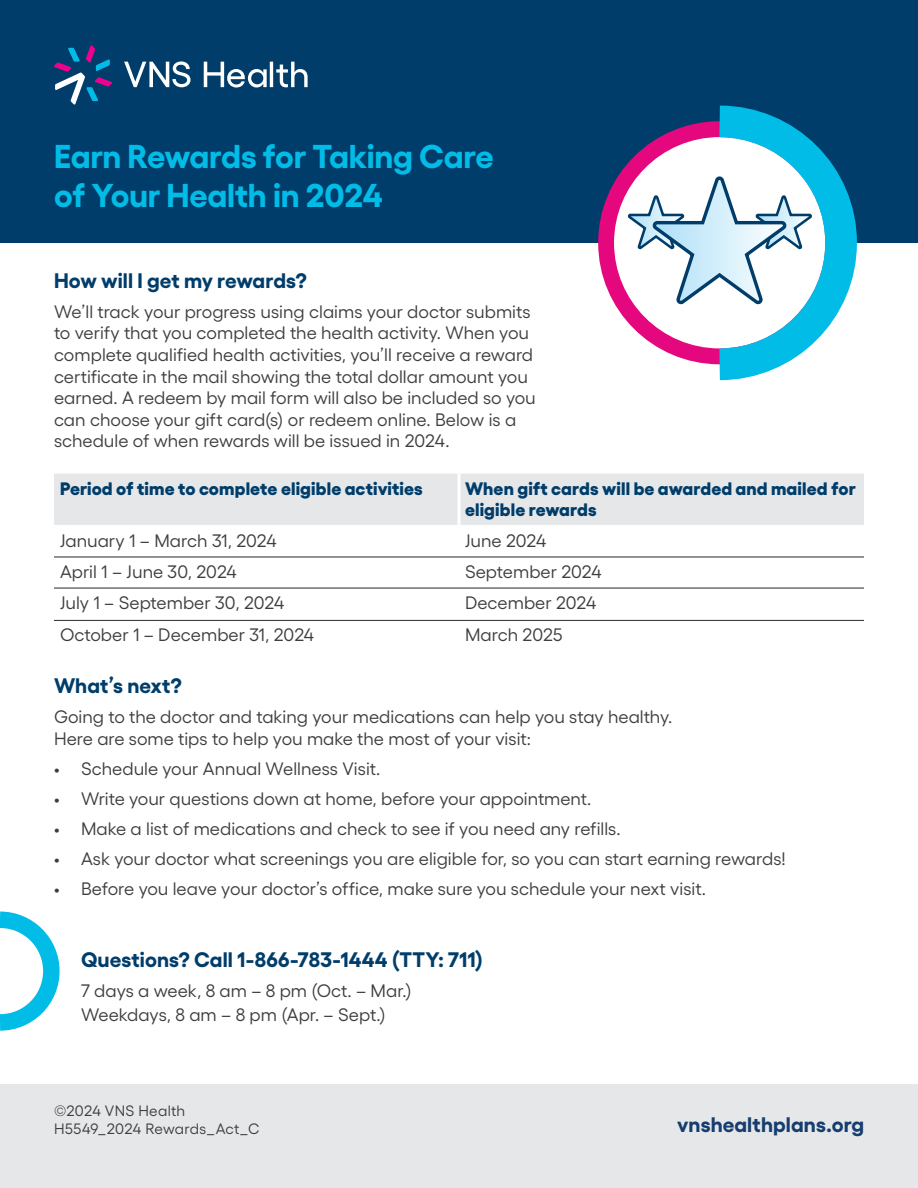
<style>
.page{position:relative;width:918px;height:1188px;background:#fff}
.page>*{position:absolute;margin:0;border:0;box-sizing:border-box;transform-origin:0 0}
.t1{font:700 33px/39px "Gellix";letter-spacing:-.01em;color:#02bce8}
.t2{font:700 21px "Gellix";letter-spacing:.005em;color:#003d6a}
.t3{font:700 21px "Gellix";letter-spacing:.005em;color:#163d6f}
.t4{font:18px/21.6px "Gellix";color:#3e3e3f}
.t5{font:800 18px/21.6px "Gellix";letter-spacing:.005em;color:#003d6a}
.t6{font:15px/18px "Gellix";letter-spacing:.02em;color:#3e3e3f}
</style>
<div class="page">
<div style="left:54px;top:474px;width:810px;height:51px;background:#e6e7e9"></div>
<svg style="left:54px;top:619px;width:810px;height:1px"></svg>
<hr style="left:458px;top:474px;width:2px;height:51px;background:#fff">
<hr style="left:458px;top:589px;width:2px;height:31px;background:#fff">
<hr style="left:54px;top:556px;width:405px;height:2px;background:#3e3e3f">
<hr style="left:459px;top:556px;width:405px;height:2px;background:#3e3e3f">
<hr style="left:54px;top:587px;width:405px;height:2px;background:#3e3e3f">
<hr style="left:459px;top:587px;width:405px;height:2px;background:#3e3e3f">
<hr style="left:54px;top:620px;width:405px;height:1px;background:#3e3e3f">
<hr style="left:459px;top:620px;width:405px;height:1px;background:#3e3e3f">
<div style="left:0;top:1084px;width:918px;height:104px;background:#e6e7e9"></div>
<div style="left:0;top:0;width:918px;height:243px;background:#003d6a"></div>
<svg style="left:0;top:911px;width:60px;height:120px"></svg>
<svg style="left:606px;top:129px;width:227px;height:227px"></svg>
<svg style="left:628px;top:176px;width:60px;height:128px"></svg>
<div style="left:598px;top:121px;width:243px;height:243px;border:16px solid #e5077d;border-radius:50%"></div>
<svg style="left:688px;top:105px;width:169px;height:276px"></svg>
<svg style="left:54px;top:45px;width:58px;height:60px"></svg>
<svg style="left:124px;top:61px;width:67px;height:26px"></svg>
<svg style="left:204px;top:62px;width:104px;height:26px"></svg>
<h1 class="t1" style="left:54px;top:133px;width:441px">Earn Rewards for Taking Care of Your Health in 2024</h1>
<p class="t2" style="left:54px;top:263px;width:254px">How will I get my rewards?</p>
<p class="t4" style="left:54px;top:299px;width:483px">We’ll track your progress using claims your doctor submits to verify that you completed the health activity. When you complete qualified health activities, you’ll receive a reward certificate in the mail showing the total dollar amount you earned. A redeem by mail form will also be included so you can choose your gift card(s) or redeem online. Below is a schedule of when rewards will be issued in 2024.</p>
<p class="t5" style="left:60px;top:476px;width:364px">Period of time to complete eligible activities</p>
<p class="t5" style="left:465px;top:476px;width:392px">When gift cards will be awarded and mailed for eligible rewards</p>
<p class="t4" style="left:60px;top:528px;width:218px">January 1 – March 31, 2024</p>
<p class="t4" style="left:465px;top:528px;width:83px">June 2024</p>
<p class="t4" style="left:60px;top:559px;width:178px">April 1 – June 30, 2024</p>
<p class="t4" style="left:465px;top:559px;width:138px">September 2024</p>
<p class="t4" style="left:60px;top:590px;width:226px">July 1 – September 30, 2024</p>
<p class="t4" style="left:465px;top:590px;width:133px">December 2024</p>
<p class="t4" style="left:60px;top:622px;width:256px">October 1 – December 31, 2024</p>
<p class="t4" style="left:465px;top:622px;width:99px">March 2025</p>
<p class="t2" style="left:54px;top:669px;width:129px">What’s next?</p>
<p class="t4" style="left:54px;top:704px;width:620px">Going to the doctor and taking your medications can help you stay healthy.<br>Here are some tips to help you make the most of your visit:</p>
<p class="t4" style="left:54px;top:756px;width:328px">• Schedule your Annual Wellness Visit.</p>
<p class="t4" style="left:54px;top:786px;width:539px">• Write your questions down at home, before your appointment.</p>
<p class="t4" style="left:54px;top:816px;width:568px">• Make a list of medications and check to see if you need any refills.</p>
<p class="t4" style="left:54px;top:846px;width:733px">• Ask your doctor what screenings you are eligible for, so you can start earning rewards!</p>
<p class="t4" style="left:54px;top:876px;width:654px">• Before you leave your doctor’s office, make sure you schedule your next visit.</p>
<p class="t2" style="left:81px;top:942px;width:404px">Questions? Call 1-866-783-1444 (TTY: 711)</p>
<p class="t4" style="left:81px;top:977px;width:332px;line-height:24px">7 days a week, 8 am – 8 pm (Oct. – Mar.)<br>Weekdays, 8 am – 8 pm (Apr. – Sept.)</p>
<p class="t6" style="left:54px;top:1100px;width:207px">©2024 VNS Health<br>H5549_2024 Rewards_Act_C</p>
<p class="t3" style="left:677px;top:1108px;width:189px">vnshealthplans.org</p>
</div>
